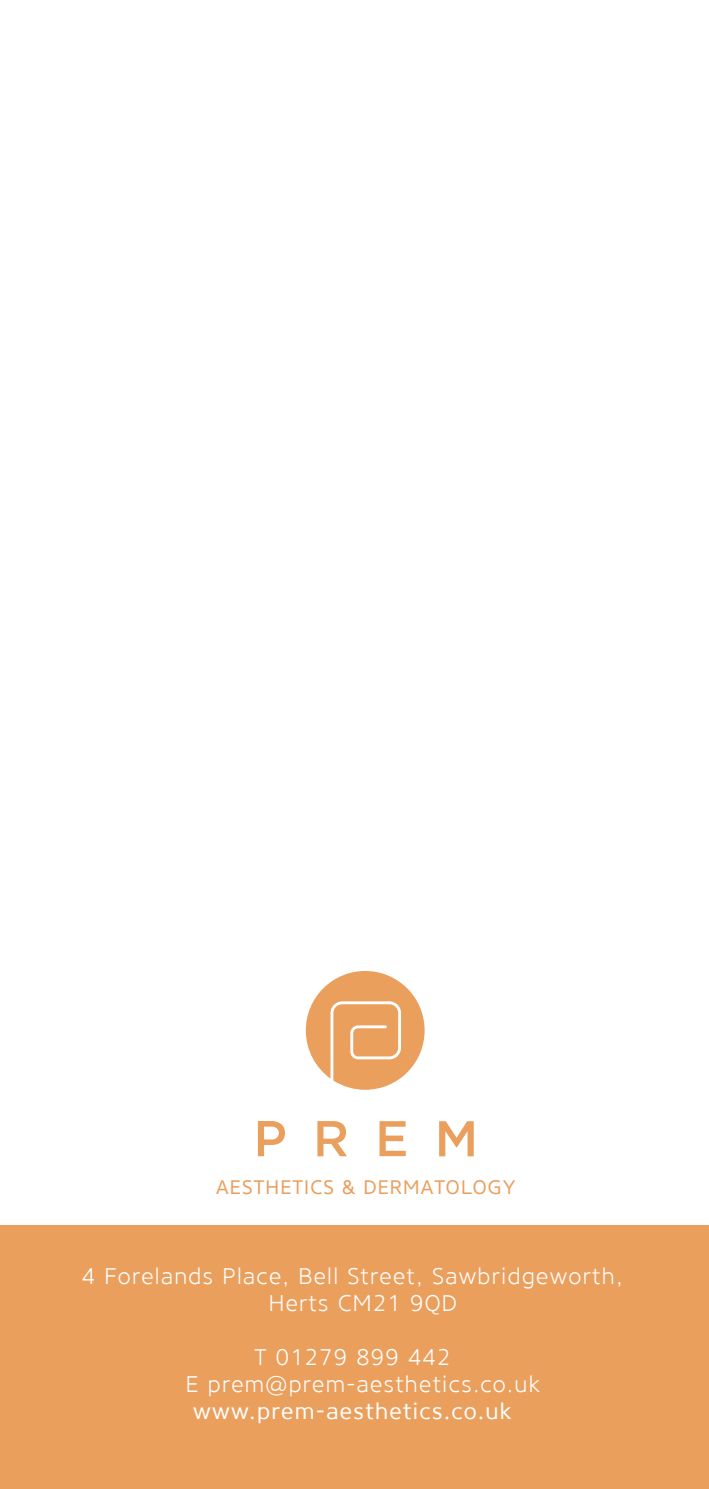
<style>
.page{position:relative;width:709px;height:1489px;background:#fff}
.page>*{position:absolute;margin:0;border:0;box-sizing:border-box;transform-origin:0 0}
.t1{font:300 22.5px/27px "Core Sans N 35";letter-spacing:.06em;color:#fff}
.t2{font:22.5px "Core Sans N 45";letter-spacing:.06em;color:#fff}
.t3{font:19.5px "Core Sans N 45";letter-spacing:.06em;color:#ea9f5d}
</style>
<div class="page">
<div style="left:1px;top:1225px;width:708px;height:263px;background:#ea9f5d"></div>
<svg style="left:379px;top:1121px;width:27px;height:35px"></svg>
<svg style="left:439px;top:1121px;width:35px;height:35px"></svg>
<svg style="left:317px;top:1121px;width:30px;height:35px"></svg>
<svg style="left:258px;top:1121px;width:27px;height:35px"></svg>
<svg style="left:306px;top:971px;width:118px;height:119px"></svg>
<p class="t3" style="left:216px;top:1174px;width:301px">AESTHETICS &amp; DERMATOLOGY</p>
<p class="t1" style="left:269px;top:1262px;width:355px;text-indent:-187px">4 Forelands Place, Bell Street, Sawbridgeworth,<br>Herts CM21 9QD</p>
<p class="t1" style="left:186px;top:1343px;width:355px;text-indent:68px">T 01279 899 442<br>E prem@prem-aesthetics.co.uk</p>
<p class="t2" style="left:193px;top:1396px;width:320px">www.prem-aesthetics.co.uk</p>
</div>
